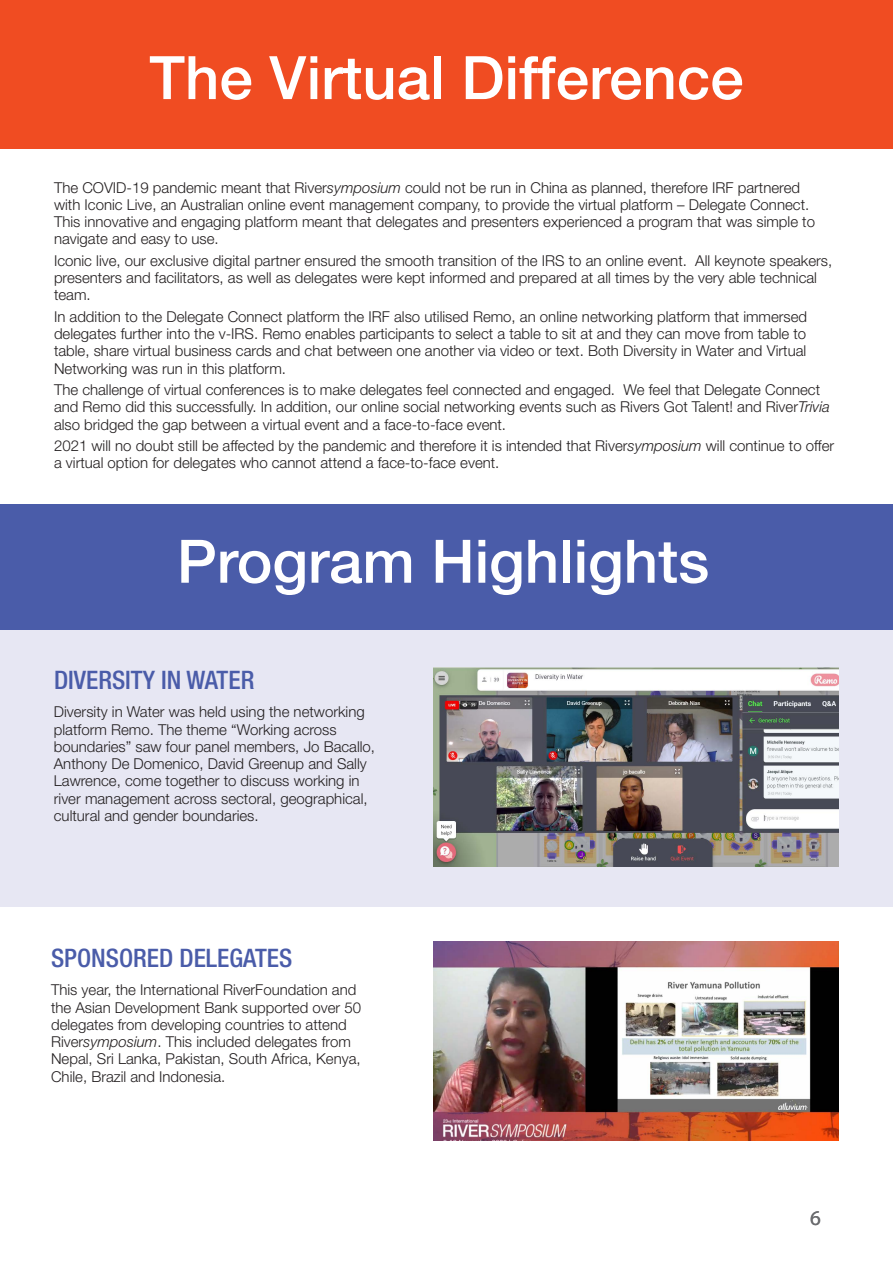
<style>
.page{position:relative;width:893px;height:1263px;background:#fff}
.page>*{position:absolute;margin:0;border:0;box-sizing:border-box;transform-origin:0 0}
.heading_1{font:500 60px "Helvetica Neue LT Std";color:#fff}
.subhead_1{font:500 condensed 25.5px "Helvetica Neue LT Std";color:#4a5ca9}
.t1{font:21px "Myriad Pro";color:#6c6d70}
.body_bullet{font:300 15px/17.2px "Helvetica Neue LT Std";color:#231f20}
.s1{font-style:italic}
</style>
<div class="page">
<div style="left:0;top:0;width:893px;height:148px;background:#f04c22"></div>
<div style="left:0;top:504px;width:893px;height:126px;background:#4a5ca9"></div>
<div style="left:0;top:630px;width:893px;height:277px;background:#e7e7f3"></div>
<img style="left:434px;top:668px;width:405px;height:198px">
<img style="left:434px;top:942px;width:405px;height:199px">
<p class="heading_1" style="left:149px;top:42px;width:596px">The Virtual Difference</p>
<p class="body_bullet" style="left:54px;top:178px;width:763px">The COVID-19 pandemic meant that River<span class="s1">symposium</span> could not be run in China as planned, therefore IRF partnered with Iconic Live, an Australian online event management company, to provide the virtual platform – Delegate Connect.<br>This innovative and engaging platform meant that delegates and presenters experienced a program that was simple to navigate and easy to use.</p>
<p class="body_bullet" style="left:54px;top:252px;width:780px">Iconic live, our exclusive digital partner ensured the smooth transition of the IRS to an online event. All keynote speakers, presenters and facilitators, as well as delegates were kept informed and prepared at all times by the very able technical team.</p>
<p class="body_bullet" style="left:54px;top:308px;width:755px;text-align:justify">In addition to the Delegate Connect platform the IRF also utilised Remo, an online networking platform that immersed delegates further into the v-IRS. Remo enables participants to select a table to sit at and they can move from table to table, share virtual business cards and chat between one another via video or text. Both Diversity in Water and Virtual Networking was run in this platform.</p>
<p class="body_bullet" style="left:54px;top:381px;width:778px">The challenge of virtual conferences is to make delegates feel connected and engaged. We feel that Delegate Connect and Remo did this successfully. In addition, our online social networking events such as Rivers Got Talent! and River<span class="s1">Trivia </span>also bridged the gap between a virtual event and a face-to-face event.</p>
<p class="body_bullet" style="left:54px;top:437px;width:782px">2021 will no doubt still be affected by the pandemic and therefore it is intended that River<span class="s1">symposium</span> will continue to offer a virtual option for delegates who cannot attend a face-to-face event.</p>
<p class="heading_1" style="left:177px;top:526px;width:534px">Program Highlights</p>
<p class="subhead_1" style="left:54px;top:665px;width:202px">DIVERSITY IN WATER</p>
<p class="body_bullet" style="left:54px;top:703px;width:323px">Diversity in Water was held using the networking platform Remo. The theme “Working across boundaries” saw four panel members, Jo Bacallo, Anthony De Domenico, David Greenup and Sally Lawrence, come together to discuss working in river management across sectoral, geographical, cultural and gender boundaries.</p>
<p class="subhead_1" style="left:51px;top:942px;width:243px">SPONSORED DELEGATES</p>
<p class="body_bullet" style="left:51px;top:981px;width:312px">This year, the International RiverFoundation and the Asian Development Bank supported over 50 delegates from developing countries to attend River<span class="s1">symposium</span>. This included delegates from Nepal, Sri Lanka, Pakistan, South Africa, Kenya, Chile, Brazil and Indonesia.</p>
<p class="t1" style="left:810px;top:1205px;width:12px">6</p>
</div>
